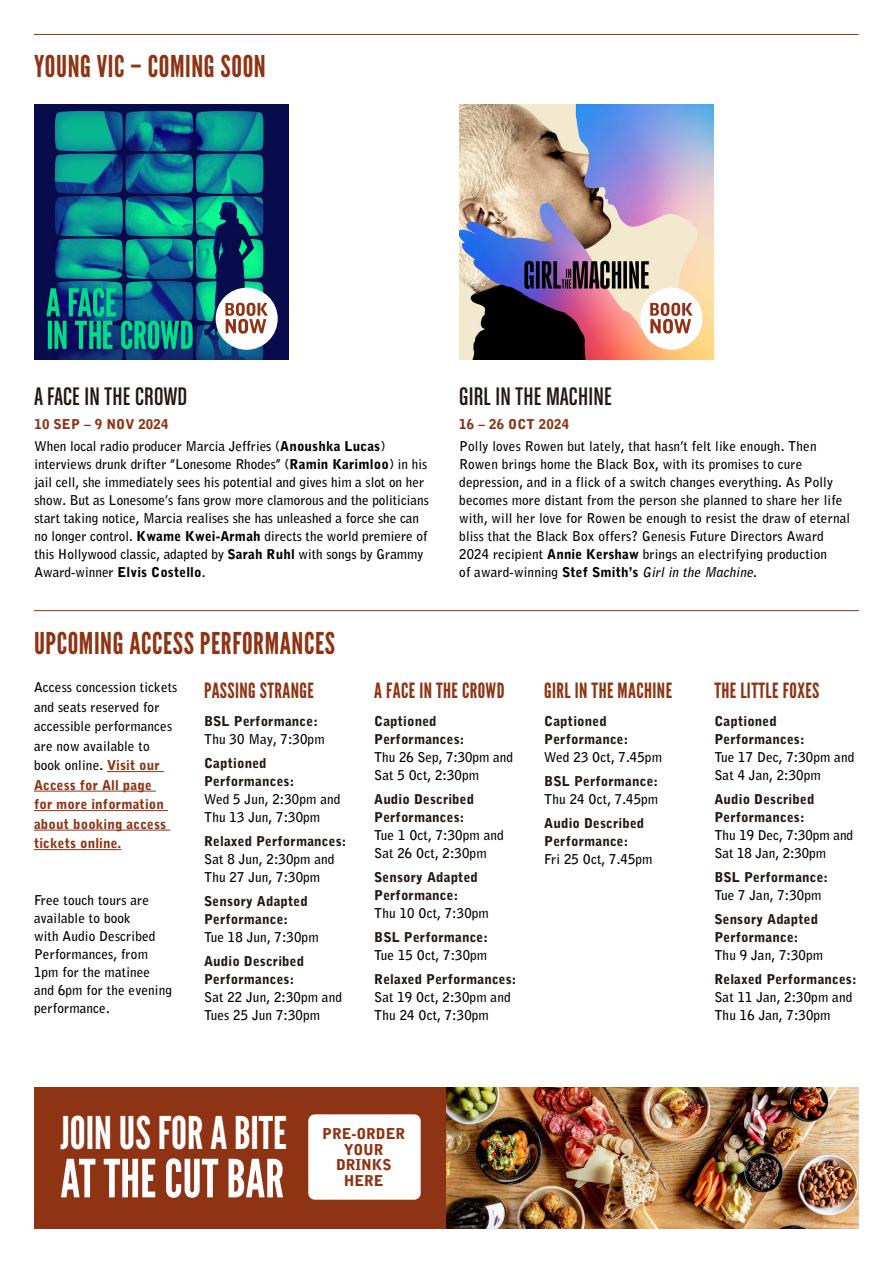
<style>
.page{position:relative;width:893px;height:1263px;background:#fff}
.page>*{position:absolute;margin:0;border:0;box-sizing:border-box;transform-origin:0 0}
.t1{font:52.5px "League Gothic";color:#fff}
.t2{font:45px "League Gothic";color:#fff}
.t3{font:30px "League Gothic";letter-spacing:.02em;color:#8e3314}
.t4{font:27px "Chalet Comprime Cologne Sixty";letter-spacing:.01em;color:#241716}
.t5{font:21px "League Gothic";letter-spacing:.02em;color:#8e3314}
.t6{font:900 14.85px/15.8px "Young Vic Gothic";letter-spacing:-.01em;color:#8e3314;text-align:center}
.t7{font:700 13.5px/18px "Young Vic Gothic";letter-spacing:.01em;color:#000}
.t8{font:900 13.5px/18px "Young Vic Gothic";letter-spacing:.01em;color:#241716}
.t9{font:900 13.5px "Young Vic Gothic";letter-spacing:.01em;color:#8e3314}
.s1{font-weight:900;color:#8e3314}
.s2{font-weight:900}
.s3{font-style:italic}
</style>
<div class="page">
<div style="left:34px;top:1087px;width:412px;height:142px;background:#8e3314"></div>
<hr style="left:34px;top:34px;width:824px;height:1px;background:#8e3314">
<img style="left:459px;top:104px;width:254px;height:256px">
<img style="left:34px;top:104px;width:255px;height:256px">
<img style="left:446px;top:1087px;width:413px;height:142px">
<hr style="left:107px;top:771px;width:57px;height:1px;background:#8e3314">
<hr style="left:34px;top:791px;width:122px;height:1px;background:#8e3314">
<hr style="left:34px;top:810px;width:134px;height:1px;background:#8e3314">
<hr style="left:34px;top:830px;width:136px;height:1px;background:#8e3314">
<hr style="left:34px;top:849px;width:87px;height:1px;background:#8e3314">
<hr style="left:34px;top:610px;width:825px;height:1px;background:#8e3314">
<div style="left:308px;top:1114px;width:113px;height:86px;background:#fff;border-radius:6px"></div>
<div style="left:640px;top:288px;width:62px;height:62px;background:#fff;border-radius:50%"></div>
<svg style="left:650px;top:303px;width:43px;height:31px"></svg>
<div style="left:216px;top:288px;width:62px;height:62px;background:#fff;border-radius:50%"></div>
<svg style="left:225px;top:303px;width:43px;height:31px"></svg>
<h3 class="t3" style="left:34px;top:49px;width:233px">YOUNG VIC – COMING SOON</h3>
<h3 class="t4" style="left:34px;top:381px;width:154px">A FACE IN THE CROWD</h3>
<p class="t7" style="left:34px;top:413px;width:353px;line-height:22.5px"><span class="s1">10 SEP – 9 NOV 2024<br></span>When local radio producer Marcia Jeffries (<span class="s2">Anoushka Lucas</span>)</p>
<p class="t7" style="left:34px;top:455px;width:396px">interviews drunk drifter “Lonesome Rhodes” (<span class="s2">Ramin Karimloo</span>) in his jail cell, she immediately sees his potential and gives him a slot on her show. But as Lonesome’s fans grow more clamorous and the politicians start taking notice, Marcia realises she has unleashed a force she can no longer control. <span class="s2">Kwame Kwei-Armah</span> directs the world premiere of this Hollywood classic, adapted by <span class="s2">Sarah Ruhl</span> with songs by Grammy Award-winner <span class="s2">Elvis Costello</span>.</p>
<h3 class="t3" style="left:34px;top:625px;width:303px">UPCOMING ACCESS PERFORMANCES</h3>
<h3 class="t4" style="left:459px;top:381px;width:154px">GIRL IN THE MACHINE</h3>
<p class="t9" style="left:459px;top:416px;width:111px">16 – 26 OCT 2024</p>
<p class="t7" style="left:459px;top:437px;width:392px">Polly loves Rowen but lately, that hasn’t felt like enough. Then Rowen brings home the Black Box, with its promises to cure depression, and in a flick of a switch changes everything. As Polly becomes more distant from the person she planned to share her life with, will her love for Rowen be enough to resist the draw of eternal bliss that the Black Box offers? Genesis Future Directors Award 2024 recipient <span class="s2">Annie Kershaw</span> brings an electrifying production<br>of award-winning <span class="s2">Stef Smith’s</span> <span class="s3">Girl in the Machine</span>.</p>
<p class="t7" style="left:34px;top:678px;width:145px;line-height:19.5px">Access concession tickets and seats reserved for accessible performances are now available to book online. <span class="s1">Visit our<br>Access for All page<br>for more information about booking access tickets online.</span></p>
<p class="t7" style="left:34px;top:891px;width:140px">Free touch tours are available to book<br>with Audio Described<br>Performances, from<br>1pm for the matinee and 6pm for the evening performance.</p>
<h3 class="t5" style="left:204px;top:678px;width:111px">PASSING STRANGE</h3>
<p class="t8" style="left:204px;top:712px;width:115px">BSL Performance:</p>
<p class="t7" style="left:204px;top:730px;width:122px">Thu 30 May, 7:30pm</p>
<p class="t8" style="left:204px;top:754px;width:92px">Captioned<br>Performances:</p>
<p class="t7" style="left:204px;top:790px;width:138px">Wed 5 Jun, 2:30pm and<br>Thu 13 Jun, 7:30pm</p>
<p class="t8" style="left:204px;top:832px;width:144px">Relaxed Performances:</p>
<p class="t7" style="left:204px;top:850px;width:132px">Sat 8 Jun, 2:30pm and<br>Thu 27 Jun, 7:30pm</p>
<p class="t8" style="left:204px;top:892px;width:105px">Sensory Adapted<br>Performance:</p>
<p class="t7" style="left:204px;top:928px;width:116px">Tue 18 Jun, 7:30pm</p>
<p class="t8" style="left:204px;top:952px;width:102px">Audio Described<br>Performances:</p>
<p class="t7" style="left:204px;top:988px;width:139px">Sat 22 Jun, 2:30pm and<br>Tues 25 Jun 7:30pm</p>
<h3 class="t5" style="left:374px;top:678px;width:132px">A FACE IN THE CROWD</h3>
<p class="t8" style="left:374px;top:712px;width:92px">Captioned<br>Performances:</p>
<p class="t7" style="left:374px;top:748px;width:140px">Thu 26 Sep, 7:30pm and<br>Sat 5 Oct, 2:30pm</p>
<p class="t8" style="left:374px;top:790px;width:102px">Audio Described<br>Performances:</p>
<p class="t7" style="left:374px;top:826px;width:131px">Tue 1 Oct, 7:30pm and<br>Sat 26 Oct, 2:30pm</p>
<p class="t8" style="left:374px;top:868px;width:105px">Sensory Adapted<br>Performance:</p>
<p class="t7" style="left:374px;top:904px;width:116px">Thu 10 Oct, 7:30pm</p>
<p class="t8" style="left:374px;top:928px;width:115px">BSL Performance:</p>
<p class="t7" style="left:374px;top:946px;width:115px">Tue 15 Oct, 7:30pm</p>
<p class="t8" style="left:374px;top:970px;width:144px">Relaxed Performances:</p>
<p class="t7" style="left:374px;top:988px;width:138px">Sat 19 Oct, 2:30pm and<br>Thu 24 Oct, 7:30pm</p>
<h3 class="t5" style="left:544px;top:678px;width:129px">GIRL IN THE MACHINE</h3>
<p class="t8" style="left:544px;top:712px;width:85px">Captioned<br>Performance:</p>
<p class="t7" style="left:544px;top:748px;width:119px">Wed 23 Oct, 7.45pm</p>
<p class="t8" style="left:544px;top:772px;width:115px">BSL Performance:</p>
<p class="t7" style="left:544px;top:790px;width:115px">Thu 24 Oct, 7.45pm</p>
<p class="t8" style="left:544px;top:814px;width:102px">Audio Described<br>Performance:</p>
<p class="t7" style="left:544px;top:850px;width:110px">Fri 25 Oct, 7.45pm</p>
<h2 class="t2" style="left:60px;top:1106px;width:228px">JOIN US FOR A BITE</h2>
<h1 class="t1" style="left:60px;top:1147px;width:225px">AT THE CUT BAR</h1>
<p class="t6" style="left:322px;top:1126px;width:85px">PRE-ORDER<br>YOUR<br>DRINKS<br>HERE</p>
<h3 class="t5" style="left:714px;top:678px;width:107px">THE LITTLE FOXES</h3>
<p class="t8" style="left:714px;top:712px;width:92px">Captioned<br>Performances:</p>
<p class="t7" style="left:714px;top:748px;width:142px">Tue 17 Dec, 7:30pm and<br>Sat 4 Jan, 2:30pm</p>
<p class="t8" style="left:714px;top:790px;width:102px">Audio Described<br>Performances:</p>
<p class="t7" style="left:714px;top:826px;width:140px">Thu 19 Dec, 7:30pm and<br>Sat 18 Jan, 2:30pm</p>
<p class="t8" style="left:714px;top:868px;width:115px">BSL Performance:</p>
<p class="t7" style="left:714px;top:886px;width:109px">Tue 7 Jan, 7:30pm</p>
<p class="t8" style="left:714px;top:910px;width:105px">Sensory Adapted<br>Performance:</p>
<p class="t7" style="left:714px;top:946px;width:110px">Thu 9 Jan, 7:30pm</p>
<p class="t8" style="left:714px;top:970px;width:144px">Relaxed Performances:</p>
<p class="t7" style="left:714px;top:988px;width:139px">Sat 11 Jan, 2:30pm and<br>Thu 16 Jan, 7:30pm</p>
</div>
